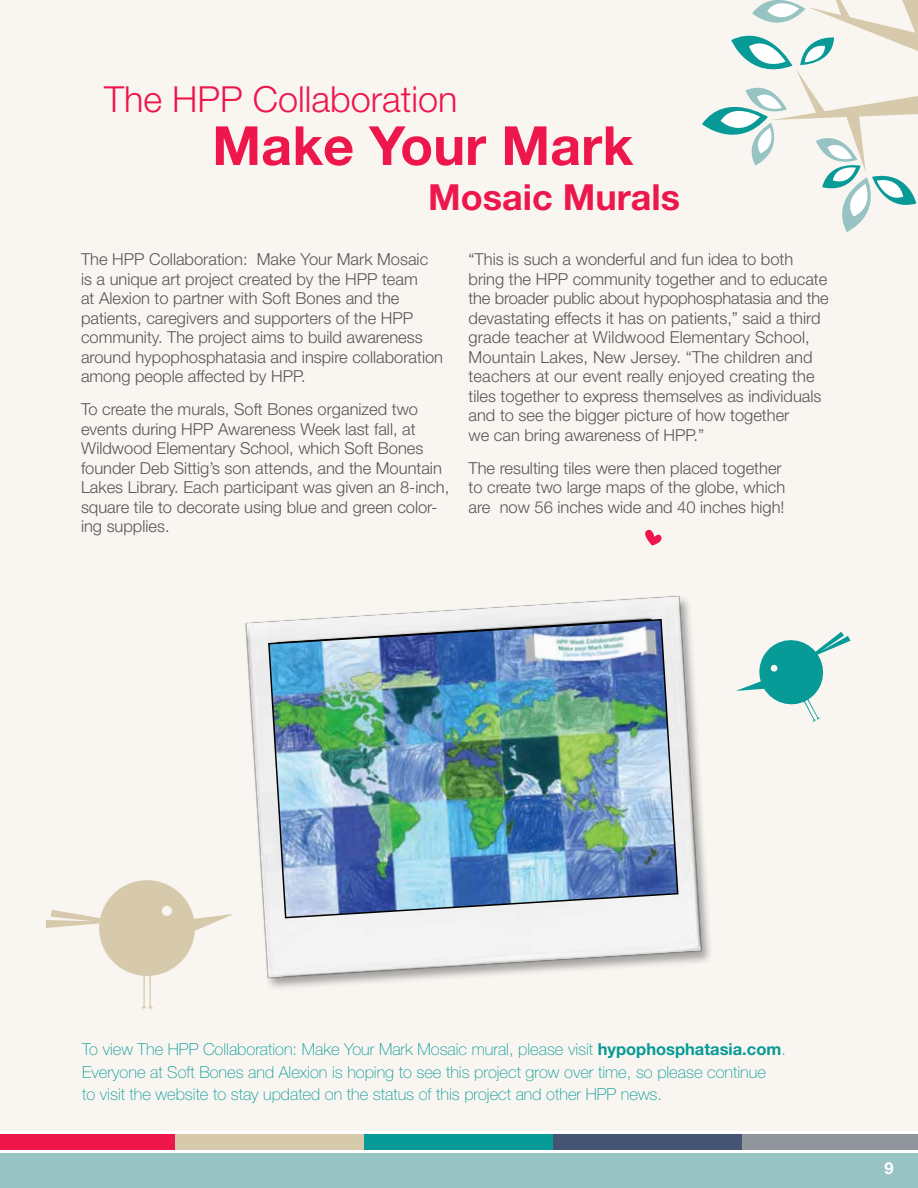
<style>
.page{position:relative;width:918px;height:1188px;background:#fff}
.page>*{position:absolute;margin:0;border:0;box-sizing:border-box;transform-origin:0 0}
.t1{font:700 54px "Helvetica Neue LT Std";color:#ed174c}
.t2{font:300 36px "Helvetica Neue LT Std";color:#ed174c}
.t3{font:700 36px "Helvetica Neue LT Std";color:#ed174c}
.t4{font:300 16.5px/19.5px "Helvetica Neue LT Std";color:#585558}
.t5{font:100 16.5px/22.5px "Helvetica Neue LT Std";color:#089a96}
.t6{font:700 16.5px "Helvetica Neue LT Std";color:#fff}
.s1{font-weight:700}
</style>
<div class="page">
<div style="left:0;top:1153px;width:918px;height:35px;background:#97c3c2"></div>
<div style="left:0;top:1134px;width:176px;height:15px;background:#ed174c"></div>
<div style="left:176px;top:1134px;width:188px;height:15px;background:#d7c9ab"></div>
<div style="left:364px;top:1134px;width:190px;height:15px;background:#089a96"></div>
<div style="left:554px;top:1134px;width:188px;height:15px;background:#465474"></div>
<div style="left:742px;top:1134px;width:176px;height:15px;background:#91969d"></div>
<div style="left:0;top:0;width:918px;height:1130px;background:#f9f6f2"></div>
<svg style="left:702px;top:0;width:216px;height:232px"></svg>
<svg style="left:46px;top:880px;width:155px;height:131px"></svg>
<svg style="left:749px;top:632px;width:102px;height:91px"></svg>
<svg style="left:645px;top:529px;width:17px;height:17px"></svg>
<img style="left:201px;top:595px;width:548px;height:393px">
<img style="left:267px;top:618px;width:412px;height:301px">
<h2 class="t2" style="left:104px;top:78px;width:355px">The HPP Collaboration</h2>
<h1 class="t1" style="left:212px;top:112px;width:423px">Make Your Mark</h1>
<h2 class="t3" style="left:428px;top:175px;width:253px">Mosaic Murals</h2>
<p class="t4" style="left:81px;top:249px;width:364px">The HPP Collaboration: Make Your Mark Mosaic is a unique art project created by the HPP team<br>at Alexion to partner with Soft Bones and the patients, caregivers and supporters of the HPP community. The project aims to build awareness around hypophosphatasia and inspire collaboration among people affected by HPP.</p>
<p class="t4" style="left:81px;top:399px;width:370px">To create the murals, Soft Bones organized two events during HPP Awareness Week last fall, at Wildwood Elementary School, which Soft Bones founder Deb Sittig’s son attends, and the Mountain Lakes Library. Each participant was given an 8-inch, square tile to decorate using blue and green color&shy;ing supplies.</p>
<p class="t4" style="left:469px;top:249px;width:362px">“This is such a wonderful and fun idea to both bring the HPP community together and to educate the broader public about hypophosphatasia and the devastating effects it has on patients,” said a third grade teacher at Wildwood Elementary School, Mountain Lakes, New Jersey. “The children and teachers at our event really enjoyed creating the tiles together to express themselves as individuals and to see the bigger picture of how together<br>we can bring awareness of HPP.”</p>
<p class="t4" style="left:469px;top:458px;width:318px">The resulting tiles were then placed together to create two large maps of the globe, which are now 56 inches wide and 40 inches high!</p>
<p class="t5" style="left:82px;top:1038px;width:705px">To view The HPP Collaboration: Make Your Mark Mosaic mural, please visit <span class="s1">hypophosphatasia.com</span>.<br>Everyone at Soft Bones and Alexion is hoping to see this project grow over time, so please continue<br>to visit the website to stay updated on the status of this project and other HPP news.</p>
<p class="t6" style="left:885px;top:1158px;width:11px">9</p>
</div>
